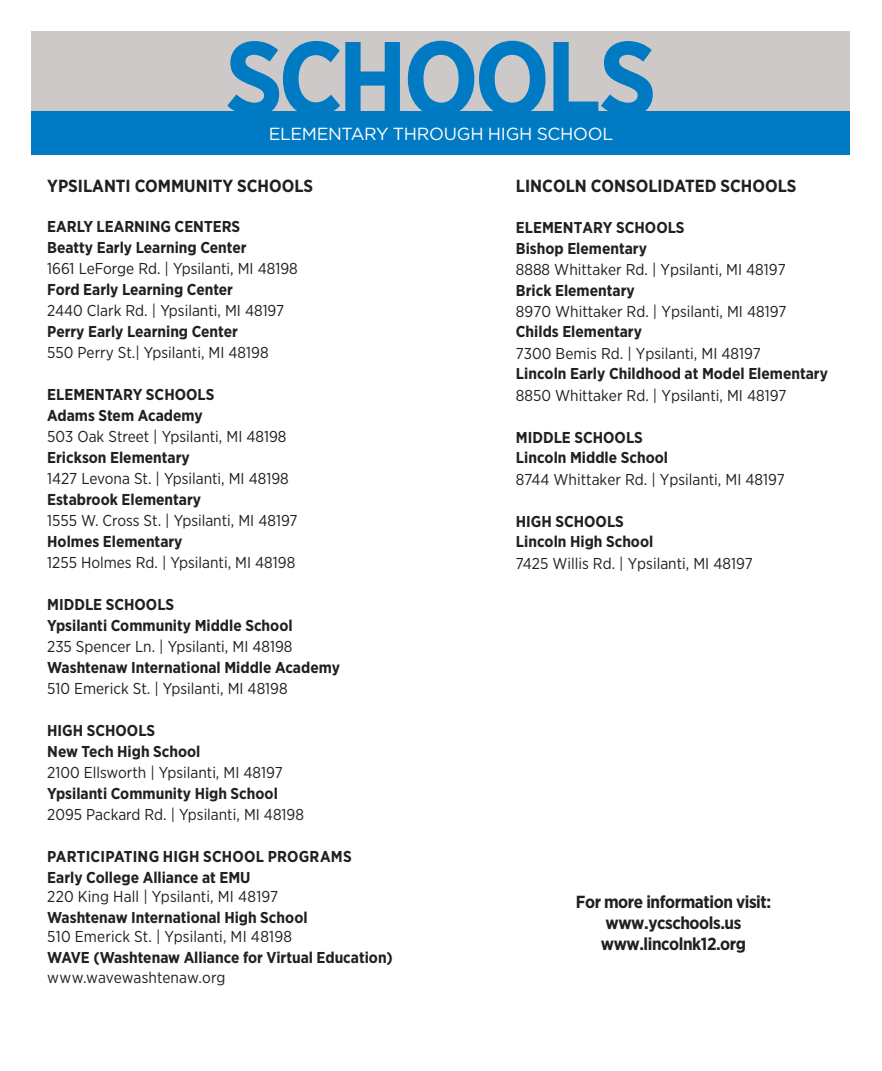
<style>
.page{position:relative;width:882px;height:1071px;background:#fff}
.page>*{position:absolute;margin:0;border:0;box-sizing:border-box;transform-origin:0 0}
.t1{font:700 105px "Gotham Narrow";letter-spacing:-.04em;color:#007ac2}
.t2{font:700 17.5px/21px "Gotham Narrow";letter-spacing:-.025em;color:#231f20;text-align:center}
.t3{font:700 17.5px "Gotham Narrow";color:#231f20}
.t4{font:17.5px "Gotham";letter-spacing:-.02em;color:#fff}
.t5{font:15.75px/21px "Gotham Narrow";color:#231f20}
.t6{font:700 15.75px "Gotham Narrow";color:#231f20}
.s1{font-weight:700}
</style>
<div class="page">
<div style="left:32px;top:32px;width:818px;height:80px;background:#cdc9c8"></div>
<div style="left:32px;top:112px;width:818px;height:43px;background:#007ac2"></div>
<p class="t1" style="left:225px;top:11px;width:433px">SCHOOLS</p>
<p class="t4" style="left:269px;top:123px;width:346px">ELEMENTARY THROUGH HIGH SCHOOL</p>
<p class="t3" style="left:47px;top:174px;width:268px">YPSILANTI COMMUNITY SCHOOLS</p>
<p class="t6" style="left:47px;top:216px;width:195px">EARLY LEARNING CENTERS</p>
<p class="t6" style="left:47px;top:237px;width:201px">Beatty Early Learning Center</p>
<p class="t5" style="left:47px;top:258px;width:252px">1661 LeForge Rd. | Ypsilanti, MI 48198</p>
<p class="t6" style="left:47px;top:279px;width:187px">Ford Early Learning Center</p>
<p class="t5" style="left:47px;top:300px;width:239px">2440 Clark Rd. | Ypsilanti, MI 48197</p>
<p class="t6" style="left:47px;top:321px;width:192px">Perry Early Learning Center</p>
<p class="t5" style="left:47px;top:342px;width:223px">550 Perry St.| Ypsilanti, MI 48198</p>
<p class="t6" style="left:47px;top:384px;width:169px">ELEMENTARY SCHOOLS</p>
<p class="t6" style="left:47px;top:405px;width:157px">Adams Stem Academy</p>
<p class="t5" style="left:47px;top:426px;width:241px">503 Oak Street | Ypsilanti, MI 48198</p>
<p class="t6" style="left:47px;top:447px;width:144px">Erickson Elementary</p>
<p class="t5" style="left:47px;top:468px;width:243px">1427 Levona St. | Ypsilanti, MI 48198</p>
<p class="t6" style="left:47px;top:489px;width:155px">Estabrook Elementary</p>
<p class="t5" style="left:47px;top:510px;width:252px">1555 W. Cross St. | Ypsilanti, MI 48197</p>
<p class="t6" style="left:47px;top:531px;width:137px">Holmes Elementary</p>
<p class="t5" style="left:47px;top:552px;width:250px">1255 Holmes Rd. | Ypsilanti, MI 48198</p>
<p class="t6" style="left:47px;top:594px;width:129px">MIDDLE SCHOOLS</p>
<p class="t6" style="left:47px;top:615px;width:247px">Ypsilanti Community Middle School</p>
<p class="t5" style="left:47px;top:636px;width:247px">235 Spencer Ln. | Ypsilanti, MI 48198</p>
<p class="t6" style="left:47px;top:657px;width:294px">Washtenaw International Middle Academy</p>
<p class="t5" style="left:47px;top:678px;width:242px">510 Emerick St. | Ypsilanti, MI 48198</p>
<p class="t6" style="left:47px;top:720px;width:110px">HIGH SCHOOLS</p>
<p class="t6" style="left:47px;top:741px;width:155px">New Tech High School</p>
<p class="t5" style="left:47px;top:762px;width:237px">2100 Ellsworth | Ypsilanti, MI 48197</p>
<p class="t6" style="left:47px;top:783px;width:232px">Ypsilanti Community High School</p>
<p class="t5" style="left:47px;top:804px;width:258px">2095 Packard Rd. | Ypsilanti, MI 48198</p>
<p class="t6" style="left:47px;top:846px;width:306px">PARTICIPATING HIGH SCHOOL PROGRAMS</p>
<p class="t6" style="left:47px;top:867px;width:205px">Early College Alliance at EMU</p>
<p class="t5" style="left:47px;top:886px;width:233px">220 King Hall | Ypsilanti, MI 48197</p>
<p class="t6" style="left:47px;top:908px;width:262px">Washtenaw International High School</p>
<p class="t5" style="left:47px;top:926px;width:246px">510 Emerick St. | Ypsilanti, MI 48198</p>
<p class="t6" style="left:47px;top:948px;width:347px">WAVE (Washtenaw Alliance for Virtual Education)</p>
<p class="t5" style="left:47px;top:966px;width:180px">www.wavewashtenaw.org</p>
<p class="t3" style="left:516px;top:175px;width:282px">LINCOLN CONSOLIDATED SCHOOLS</p>
<p class="t5" style="left:516px;top:216px;width:314px"><span class="s1">ELEMENTARY SCHOOLS<br>Bishop Elementary<br></span>8888 Whittaker Rd. | Ypsilanti, MI 48197<br><span class="s1">Brick Elementary<br></span>8970 Whittaker Rd. | Ypsilanti, MI 48197<br><span class="s1">Childs Elementary<br></span>7300 Bemis Rd. | Ypsilanti, MI 48197<br><span class="s1">Lincoln Early Childhood at Model Elementary<br></span>8850 Whittaker Rd. | Ypsilanti, MI 48197</p>
<p class="t5" style="left:516px;top:426px;width:271px"><span class="s1">MIDDLE SCHOOLS<br>Lincoln Middle School<br></span>8744 Whittaker Rd. | Ypsilanti, MI 48197</p>
<p class="t5" style="left:516px;top:510px;width:239px"><span class="s1">HIGH SCHOOLS<br>Lincoln High School<br></span>7425 Willis Rd. | Ypsilanti, MI 48197</p>
<p class="t2" style="left:576px;top:891px;width:197px">For more information visit: www.ycschools.us www.lincolnk12.org</p>
</div>
